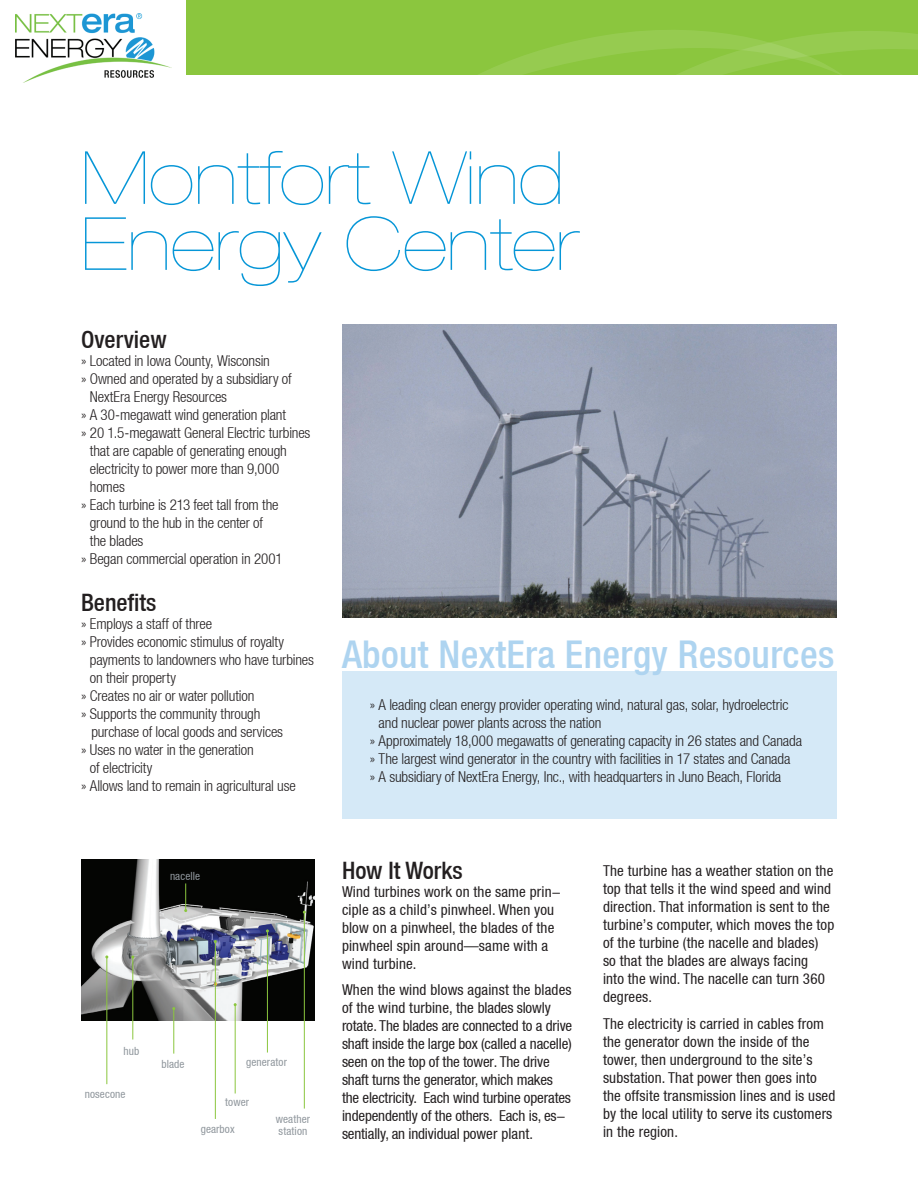
<style>
.page{position:relative;width:918px;height:1188px;background:#fff}
.page>*{position:absolute;margin:0;border:0;box-sizing:border-box;transform-origin:0 0}
.t1{font:900 expanded 73.5px/66px "Helvetica Neue LT";color:#0696d7}
.t2{font:500 condensed 38.25px "Helvetica Neue LT";letter-spacing:.01em;color:#aed4f0}
.t3{font:500 condensed 24px "Helvetica Neue LT";color:#231f20}
.t4{font:300 condensed 15px "Helvetica Neue LT";letter-spacing:-.01em;color:#231f20}
.t5{font:condensed 15px/18px "Helvetica Neue LT";letter-spacing:.01em;color:#231f20}
.t6{font:condensed 15px/18px "Helvetica Neue LT";letter-spacing:-.01em;color:#231f20}
.t7{font:condensed 11.25px/12px "Helvetica Neue LT";letter-spacing:.01em;color:#90979d}
</style>
<div class="page">
<img style="left:342px;top:325px;width:495px;height:292px">
<div style="left:342px;top:671px;width:495px;height:147px;background:#d5e9f7"></div>
<img style="left:82px;top:860px;width:233px;height:161px">
<hr style="left:173px;top:1009px;width:1px;height:45px;background:#8bc63e">
<hr style="left:235px;top:1005px;width:1px;height:89px;background:#8bc63e">
<hr style="left:106px;top:957px;width:1px;height:127px;background:#8bc63e">
<hr style="left:132px;top:957px;width:1px;height:83px;background:#8bc63e">
<hr style="left:215px;top:942px;width:1px;height:177px;background:#8bc63e">
<hr style="left:267px;top:931px;width:1px;height:122px;background:#8bc63e">
<hr style="left:304px;top:912px;width:1px;height:197px;background:#8bc63e">
<svg style="left:184px;top:883px;width:3px;height:29px"></svg>
<div style="left:186px;top:0;width:732px;height:75px;background:#8bc63e"></div>
<svg style="left:478px;top:30px;width:440px;height:45px"></svg>
<img style="left:15px;top:14px;width:156px;height:68px">
<h1 class="t1" style="left:81px;top:145px;width:499px">Montfort Wind<br>Energy Center</h1>
<h3 class="t3" style="left:81px;top:325px;width:87px">Overview</h3>
<p class="t4" style="left:81px;top:352px;width:190px">» Located in Iowa County, Wisconsin</p>
<p class="t4" style="left:81px;top:370px;width:212px">» Owned and operated by a subsidiary of</p>
<p class="t4" style="left:90px;top:388px;width:139px">NextEra Energy Resources</p>
<p class="t4" style="left:81px;top:406px;width:207px">» A 30-megawatt wind generation plant</p>
<p class="t4" style="left:81px;top:424px;width:231px">» 20 1.5-megawatt General Electric turbines</p>
<p class="t4" style="left:90px;top:442px;width:198px">that are capable of generating enough</p>
<p class="t4" style="left:90px;top:460px;width:191px">electricity to power more than 9,000</p>
<p class="t4" style="left:90px;top:478px;width:36px">homes</p>
<p class="t4" style="left:81px;top:496px;width:199px">» Each turbine is 213 feet tall from the</p>
<p class="t4" style="left:90px;top:514px;width:175px">ground to the hub in the center of</p>
<p class="t4" style="left:90px;top:532px;width:55px">the blades</p>
<p class="t4" style="left:81px;top:550px;width:203px">» Began commercial operation in 2001</p>
<h3 class="t3" style="left:81px;top:588px;width:77px">Benefits</h3>
<p class="t4" style="left:81px;top:615px;width:133px">» Employs a staff of three</p>
<p class="t4" style="left:81px;top:633px;width:205px">» Provides economic stimulus of royalty</p>
<p class="t4" style="left:90px;top:651px;width:226px">payments to landowners who have turbines</p>
<p class="t4" style="left:90px;top:669px;width:88px">on their property</p>
<p class="t4" style="left:81px;top:687px;width:175px">» Creates no air or water pollution</p>
<p class="t4" style="left:81px;top:705px;width:181px">» Supports the community through</p>
<p class="t4" style="left:91px;top:723px;width:193px">purchase of local goods and services</p>
<p class="t4" style="left:81px;top:741px;width:174px">» Uses no water in the generation</p>
<p class="t4" style="left:90px;top:759px;width:64px">of electricity</p>
<p class="t4" style="left:81px;top:777px;width:216px">» Allows land to remain in agricultural use</p>
<p class="t7" style="left:170px;top:870px;width:32px">nacelle</p>
<p class="t7" style="left:124px;top:1045px;width:17px">hub</p>
<p class="t7" style="left:85px;top:1088px;width:42px">nosecone</p>
<p class="t7" style="left:161px;top:1058px;width:25px">blade</p>
<p class="t7" style="left:246px;top:1056px;width:42px">generator</p>
<p class="t7" style="left:225px;top:1096px;width:26px">tower</p>
<p class="t7" style="left:201px;top:1123px;width:35px">gearbox</p>
<p class="t7" style="left:276px;top:1113px;width:36px">weather station</p>
<h2 class="t2" style="left:342px;top:632px;width:494px">About NextEra Energy Resources</h2>
<p class="t4" style="left:370px;top:696px;width:420px">» A leading clean energy provider operating wind, natural gas, solar, hydroelectric</p>
<p class="t4" style="left:379px;top:714px;width:224px">and nuclear power plants across the nation</p>
<p class="t4" style="left:370px;top:732px;width:434px">» Approximately 18,000 megawatts of generating capacity in 26 states and Canada</p>
<p class="t4" style="left:370px;top:750px;width:422px">» The largest wind generator in the country with facilities in 17 states and Canada</p>
<p class="t4" style="left:370px;top:768px;width:413px">» A subsidiary of NextEra Energy, Inc., with headquarters in Juno Beach, Florida</p>
<h3 class="t3" style="left:342px;top:856px;width:122px">How It Works</h3>
<p class="t5" style="left:342px;top:882px;width:220px">Wind turbines work on the same prin&shy;ciple as a child’s pinwheel. When you blow on a pinwheel, the blades of the pinwheel spin around—same with a wind turbine.</p>
<p class="t6" style="left:342px;top:981px;width:232px">When the wind blows against the blades of the wind turbine, the blades slowly rotate. The blades are connected to a drive shaft inside the large box (called a nacelle) seen on the top of the tower. The drive shaft turns the generator, which makes the electricity. Each wind turbine operates independently of the others. Each is, es&shy;sentially, an individual power plant.</p>
<p class="t5" style="left:603px;top:862px;width:233px">The turbine has a weather station on the top that tells it the wind speed and wind direction. That information is sent to the turbine’s computer, which moves the top of the turbine (the nacelle and blades) so that the blades are always facing<br>into the wind. The nacelle can turn 360 degrees.</p>
<p class="t5" style="left:603px;top:1014px;width:234px">The electricity is carried in cables from the generator down the inside of the tower, then underground to the site’s substation. That power then goes into the offsite transmission lines and is used by the local utility to serve its customers in the region.</p>
</div>
